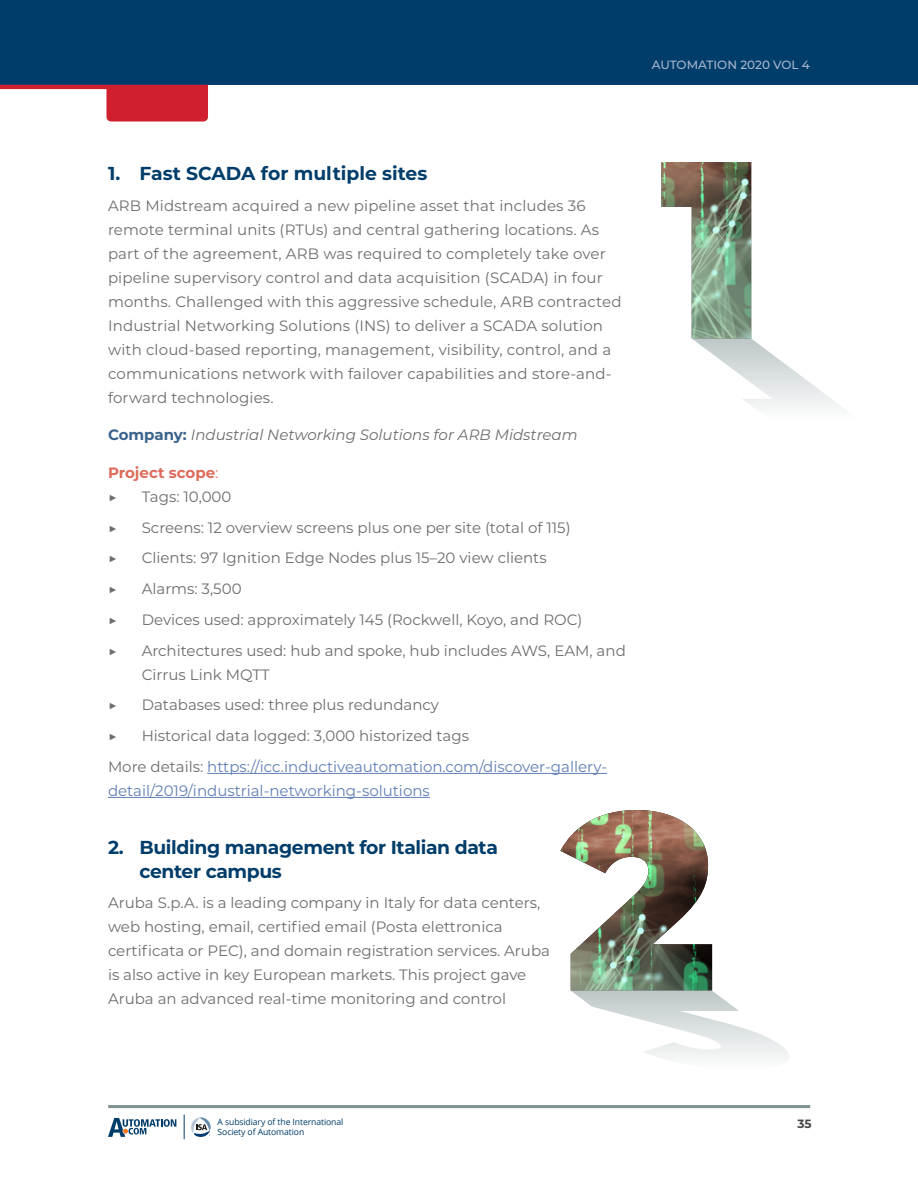
<style>
.page{position:relative;width:918px;height:1188px;background:#fff}
.page>*{position:absolute;margin:0;border:0;box-sizing:border-box;transform-origin:0 0}
.Subhead{font:700 18.75px/24px "Montserrat";letter-spacing:-.02em;color:#003d6a}
.Subhead-2{font:700 18.75px "Montserrat";color:#003d6a}
.no_indent_text{font:15px/24px "Montserrat";color:#6c6d70}
.no_indent_text-2{font:15px/24px "Montserrat";color:#607eb4}
.no_indent_text-3{font:italic 15px "Montserrat";color:#6c6d70}
.no_indent_text-4{font:700 15px "Montserrat";color:#de6b5b}
.t1{font:700 15px "Montserrat";color:#6c6d70}
.t2{font:500 12px "Montserrat";letter-spacing:-.005em;color:#a8b6cd}
.t3{font:700 12px "Montserrat";color:#454647}
.t4{font:8.55px/9.4px "Open Sans";letter-spacing:-.01em;color:#003d6a}
.s1{font-weight:700;font-style:normal;color:#3a638c}
.s2{font-weight:400}
.s3{color:#6c6d70}
</style>
<div class="page">
<div style="left:0;top:0;width:918px;height:85px;background:#003d6a"></div>
<hr style="left:108px;top:1105px;width:702px;height:3px;background:#7e9091">
<svg style="left:108px;top:1118px;width:68px;height:19px"></svg>
<svg style="left:184px;top:1115px;width:27px;height:24px"></svg>
<svg style="left:0;top:85px;width:208px;height:37px"></svg>
<hr style="left:207px;top:773px;width:400px;height:1px;background:#607eb4">
<hr style="left:108px;top:797px;width:322px;height:1px;background:#607eb4">
<svg style="left:662px;top:162px;width:180px;height:246px"></svg>
<img style="left:560px;top:810px;width:229px;height:249px">
<p class="t2" style="left:652px;top:57px;width:160px">AUTOMATION 2020 VOL 4</p>
<p class="Subhead-2" style="left:108px;top:160px;width:321px">1. Fast SCADA for multiple sites</p>
<p class="no_indent_text" style="left:108px;top:193px;width:515px">ARB Midstream acquired a new pipeline asset that includes 36 remote terminal units (RTUs) and central gathering locations. As part of the agreement, ARB was required to completely take over pipeline supervisory control and data acquisition (SCADA) in four months. Challenged with this aggressive schedule, ARB contracted Industrial Networking Solutions (INS) to deliver a SCADA solution with cloud-based reporting, management, visibility, control, and a communications network with failover capabilities and store-and&shy;forward technologies.</p>
<p class="no_indent_text-3" style="left:108px;top:425px;width:471px"><span class="s1">Company:</span> Industrial Networking Solutions for ARB Midstream</p>
<p class="no_indent_text-4" style="left:108px;top:462px;width:112px">Project scope<span class="s2">:</span></p>
<p class="t1" style="left:108px;top:486px;width:10px">▶</p>
<p class="no_indent_text" style="left:142px;top:484px;width:91px">Tags: 10,000</p>
<p class="t1" style="left:108px;top:517px;width:10px">▶</p>
<p class="no_indent_text" style="left:142px;top:515px;width:430px">Screens: 12 overview screens plus one per site (total of 115)</p>
<p class="t1" style="left:108px;top:547px;width:10px">▶</p>
<p class="no_indent_text" style="left:142px;top:546px;width:406px">Clients: 97 Ignition Edge Nodes plus 15–20 view clients</p>
<p class="t1" style="left:108px;top:578px;width:10px">▶</p>
<p class="no_indent_text" style="left:142px;top:576px;width:101px">Alarms: 3,500</p>
<p class="t1" style="left:108px;top:609px;width:10px">▶</p>
<p class="no_indent_text" style="left:142px;top:607px;width:442px">Devices used: approximately 145 (Rockwell, Koyo, and ROC)</p>
<p class="t1" style="left:108px;top:640px;width:10px">▶</p>
<p class="no_indent_text" style="left:142px;top:638px;width:486px">Architectures used: hub and spoke, hub includes AWS, EAM, and<br>Cirrus Link MQTT</p>
<p class="t1" style="left:108px;top:694px;width:10px">▶</p>
<p class="no_indent_text" style="left:142px;top:693px;width:299px">Databases used: three plus redundancy</p>
<p class="t1" style="left:108px;top:725px;width:10px">▶</p>
<p class="no_indent_text" style="left:142px;top:723px;width:329px">Historical data logged: 3,000 historized tags</p>
<p class="no_indent_text-2" style="left:108px;top:754px;width:501px"><span class="s3">More details:</span> https://icc.inductiveautomation.com/discover-gallery&shy;detail/2019/industrial-networking-solutions</p>
<p class="Subhead" style="left:140px;top:834px;width:360px;text-indent:-32px">2. Building management for Italian data center campus</p>
<p class="no_indent_text" style="left:108px;top:891px;width:444px">Aruba S.p.A. is a leading company in Italy for data centers, web hosting, email, certified email (Posta elettronica certificata or PEC), and domain registration services. Aruba is also active in key European markets. This project gave Aruba an advanced real-time monitoring and control</p>
<p class="t4" style="left:218px;top:1117px;width:127px">A subsidiary of the International<br>Society of Automation</p>
<p class="t3" style="left:797px;top:1116px;width:16px">35</p>
</div>
